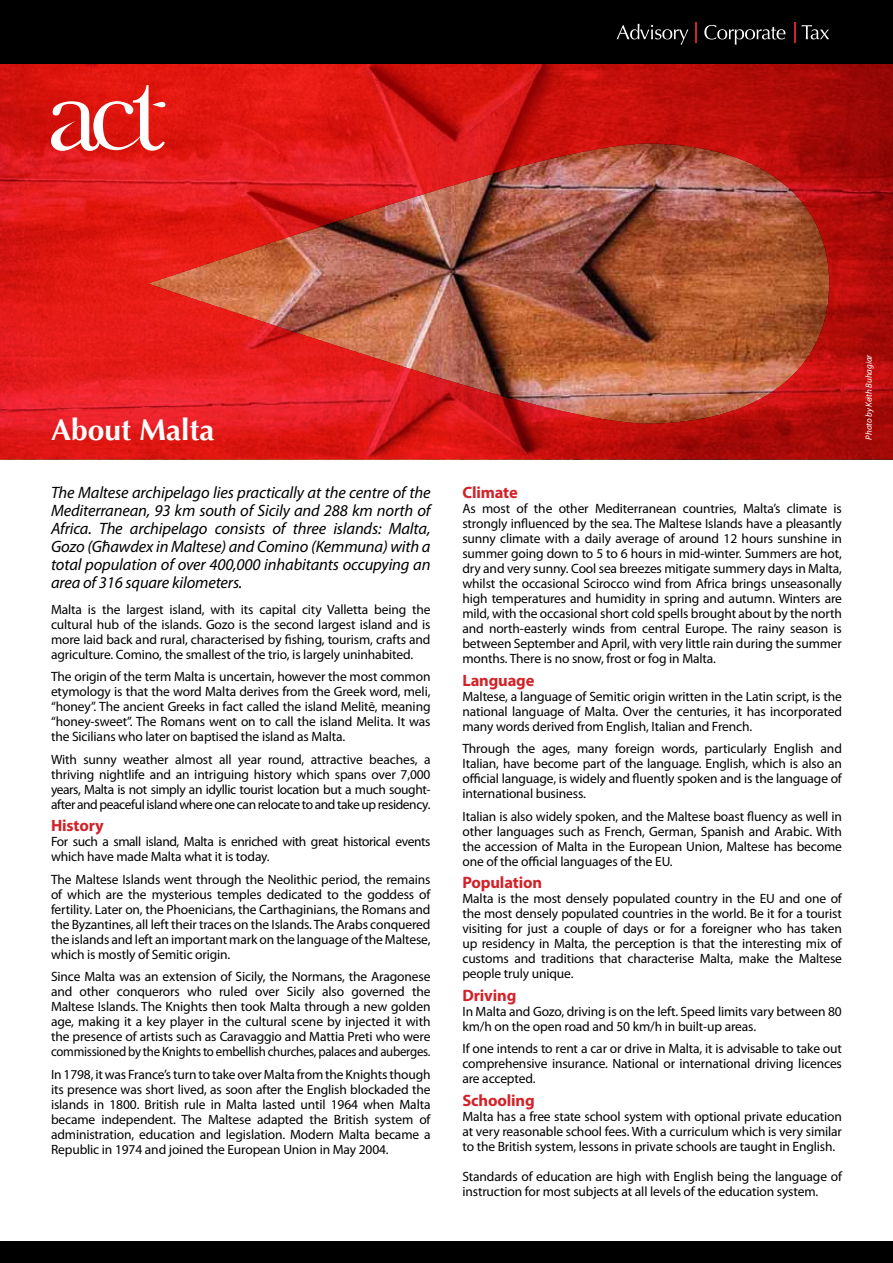
<style>
.page{position:relative;width:893px;height:1263px;background:#fff}
.page>*{position:absolute;margin:0;border:0;box-sizing:border-box;transform-origin:0 0}
.t1{font:700 30px "Optima";color:#fff}
.t2{font:italic 16.5px/18px "Myriad Pro";letter-spacing:-.01em;color:#000;text-align:justify}
.t3{font:700 16.5px "Myriad Pro";letter-spacing:-.01em;color:#d2232a}
.t4{font:13.5px/15px "Myriad Pro";letter-spacing:-.01em;color:#000;text-align:justify}
.t5{font:13.5px/15px "Myriad Pro";letter-spacing:-.03em;color:#000}
.t6{font:italic 9px "Myriad Pro";letter-spacing:-.01em;color:#fff}
</style>
<div class="page">
<img style="left:0;top:64px;width:893px;height:395px">
<div style="left:0;top:0;width:893px;height:64px;background:#000"></div>
<svg style="left:794px;top:22px;width:1px;height:21px"></svg>
<svg style="left:696px;top:22px;width:1px;height:21px"></svg>
<svg style="left:617px;top:24px;width:71px;height:21px"></svg>
<svg style="left:704px;top:25px;width:81px;height:20px"></svg>
<svg style="left:801px;top:25px;width:28px;height:14px"></svg>
<div style="left:0;top:1242px;width:893px;height:21px;background:#000"></div>
<svg style="left:51px;top:85px;width:114px;height:66px"></svg>
<h1 class="t1" style="left:51px;top:412px;width:165px">About Malta</h1>
<p class="t2" style="left:51px;top:483px;width:381px">The Maltese archipelago lies practically at the centre of the Mediterranean, 93 km south of Sicily and 288 km north of Africa. The archipelago consists of three islands: Malta, Gozo (Għawdex in Maltese) and Comino (Kemmuna) with a total population of over 400,000 inhabitants occupying an area of 316 square kilometers.</p>
<p class="t4" style="left:51px;top:601px;width:381px">Malta is the largest island, with its capital city Valletta being the cultural hub of the islands. Gozo is the second largest island and is more laid back and rural, characterised by fishing, tourism, crafts and agriculture. Comino, the smallest of the trio, is largely uninhabited.</p>
<p class="t4" style="left:51px;top:669px;width:381px">The origin of the term Malta is uncertain, however the most common etymology is that the word Malta derives from the Greek word, meli, “honey”. The ancient Greeks in fact called the island Melitē, meaning “honey-sweet”. The Romans went on to call the island Melita. It was the Sicilians who later on baptised the island as Malta.</p>
<p class="t4" style="left:51px;top:751px;width:381px">With sunny weather almost all year round, attractive beaches, a thriving nightlife and an intriguing history which spans over 7,000 years, Malta is not simply an idyllic tourist location but a much sought&shy;after and peaceful island where one can relocate to and take up residency.</p>
<p class="t3" style="left:51px;top:815px;width:54px">History</p>
<p class="t5" style="left:51px;top:834px;width:381px">For such a small island, Malta is enriched with great historical events which have made Malta what it is today.</p>
<p class="t4" style="left:51px;top:871px;width:381px">The Maltese Islands went through the Neolithic period, the remains of which are the mysterious temples dedicated to the goddess of fertility. Later on, the Phoenicians, the Carthaginians, the Romans and the Byzantines, all left their traces on the Islands. The Arabs conquered the islands and left an important mark on the language of the Maltese, which is mostly of Semitic origin.</p>
<p class="t4" style="left:51px;top:969px;width:381px">Since Malta was an extension of Sicily, the Normans, the Aragonese and other conquerors who ruled over Sicily also governed the Maltese Islands. The Knights then took Malta through a new golden age, making it a key player in the cultural scene by injected it with the presence of artists such as Caravaggio and Mattia Preti who were commissioned by the Knights to embellish churches, palaces and auberges.</p>
<p class="t4" style="left:51px;top:1066px;width:381px">In 1798, it was France’s turn to take over Malta from the Knights though its presence was short lived, as soon after the English blockaded the islands in 1800. British rule in Malta lasted until 1964 when Malta became independent. The Maltese adapted the British system of administration, education and legislation. Modern Malta became a Republic in 1974 and joined the European Union in May 2004.</p>
<p class="t3" style="left:462px;top:482px;width:57px">Climate</p>
<p class="t4" style="left:462px;top:501px;width:381px">As most of the other Mediterranean countries, Malta’s climate is strongly influenced by the sea. The Maltese Islands have a pleasantly sunny climate with a daily average of around 12 hours sunshine in summer going down to 5 to 6 hours in mid-winter. Summers are hot, dry and very sunny. Cool sea breezes mitigate summery days in Malta, whilst the occasional Scirocco wind from Africa brings unseasonally high temperatures and humidity in spring and autumn. Winters are mild, with the occasional short cold spells brought about by the north and north-easterly winds from central Europe. The rainy season is between September and April, with very little rain during the summer months. There is no snow, frost or fog in Malta.</p>
<p class="t3" style="left:462px;top:669px;width:74px">Language</p>
<p class="t4" style="left:462px;top:688px;width:381px">Maltese, a language of Semitic origin written in the Latin script, is the national language of Malta. Over the centuries, it has incorporated many words derived from English, Italian and French.</p>
<p class="t4" style="left:462px;top:741px;width:381px">Through the ages, many foreign words, particularly English and Italian, have become part of the language. English, which is also an official language, is widely and fluently spoken and is the language of international business.</p>
<p class="t4" style="left:462px;top:808px;width:381px">Italian is also widely spoken, and the Maltese boast fluency as well in other languages such as French, German, Spanish and Arabic. With the accession of Malta in the European Union, Maltese has become one of the official languages of the EU.</p>
<p class="t3" style="left:462px;top:872px;width:81px">Population</p>
<p class="t4" style="left:462px;top:891px;width:381px">Malta is the most densely populated country in the EU and one of the most densely populated countries in the world. Be it for a tourist visiting for just a couple of days or for a foreigner who has taken up residency in Malta, the perception is that the interesting mix of customs and traditions that characterise Malta, make the Maltese people truly unique.</p>
<p class="t3" style="left:462px;top:984px;width:55px">Driving</p>
<p class="t4" style="left:462px;top:1003px;width:381px">In Malta and Gozo, driving is on the left. Speed limits vary between 80 km/h on the open road and 50 km/h in built-up areas.</p>
<p class="t4" style="left:462px;top:1041px;width:381px">If one intends to rent a car or drive in Malta, it is advisable to take out comprehensive insurance. National or international driving licences are accepted.</p>
<p class="t3" style="left:462px;top:1089px;width:74px">Schooling</p>
<p class="t4" style="left:462px;top:1108px;width:381px">Malta has a free state school system with optional private education at very reasonable school fees. With a curriculum which is very similar to the British system, lessons in private schools are taught in English.</p>
<p class="t4" style="left:462px;top:1168px;width:381px">Standards of education are high with English being the language of instruction for most subjects at all levels of the education system.</p>
<p class="t6" style="left:863px;top:440px;width:86px;rotate:-90deg">Photo by Keith Buhagiar</p>
</div>
